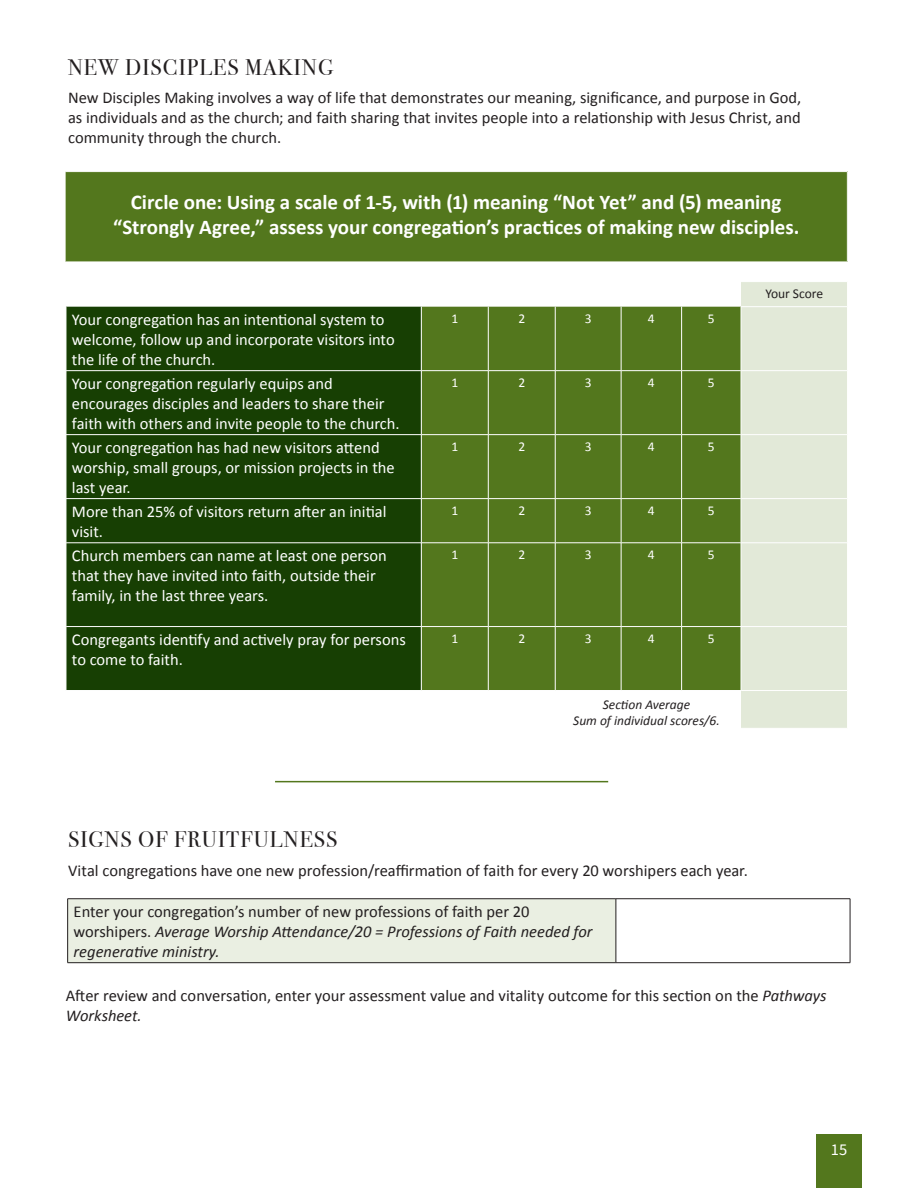
<style>
.page{position:relative;width:918px;height:1188px;background:#fff}
.page>*{position:absolute;margin:0;border:0;box-sizing:border-box;transform-origin:0 0}
._15_Bodoni_SubHeadin{font:22.5px "Bodoni Svty Two SCITCTT";letter-spacing:.05em;color:#231f20}
._12_C_Titillium_Web{font:700 21px/25.2px "Calibri";color:#fff;text-align:center}
.t1{font:16.5px/19.8px "Calibri";color:#fff}
._8_Source_Sans_Pro{font:16.5px/19.8px "Calibri";color:#231f20;text-align:justify}
.t2{font:italic 16.5px/19.8px "Calibri";color:#231f20}
._8_Source_Sans_Pro-2{font:16.5px "Source Sans Pro";color:#fff}
.t3{font:italic 13.5px/16.2px "Calibri";color:#231f20;text-align:center}
.t4{font:13.5px "Calibri";color:#fff}
.t5{font:13.5px "Calibri";color:#231f20}
.s1{font-style:normal}
.s2{font-style:italic}
</style>
<div class="page">
<div style="left:65px;top:172px;width:782px;height:90px;background:#53771d"></div>
<hr style="left:65px;top:172px;width:1px;height:90px;background:#fff">
<svg style="left:421px;top:306px;width:320px;height:1px"></svg>
<div style="left:741px;top:282px;width:106px;height:446px;background:#e2e9d8"></div>
<div style="left:67px;top:307px;width:354px;height:383px;background:#173f03"></div>
<div style="left:422px;top:307px;width:319px;height:383px;background:#53771d"></div>
<hr style="left:488px;top:307px;width:1px;height:63px;background:#fff">
<hr style="left:555px;top:307px;width:1px;height:63px;background:#fff">
<hr style="left:621px;top:307px;width:1px;height:63px;background:#fff">
<hr style="left:681px;top:307px;width:1px;height:63px;background:#fff">
<hr style="left:741px;top:306px;width:106px;height:1px;background:#fff">
<hr style="left:66px;top:370px;width:355px;height:1px;background:#fff">
<hr style="left:421px;top:370px;width:67px;height:1px;background:#fff">
<hr style="left:488px;top:370px;width:67px;height:1px;background:#fff">
<hr style="left:488px;top:371px;width:1px;height:63px;background:#fff">
<hr style="left:555px;top:370px;width:66px;height:1px;background:#fff">
<hr style="left:555px;top:371px;width:1px;height:63px;background:#fff">
<hr style="left:621px;top:370px;width:61px;height:1px;background:#fff">
<hr style="left:621px;top:371px;width:1px;height:63px;background:#fff">
<hr style="left:682px;top:370px;width:59px;height:1px;background:#fff">
<hr style="left:681px;top:371px;width:1px;height:63px;background:#fff">
<hr style="left:741px;top:370px;width:106px;height:1px;background:#fff">
<hr style="left:66px;top:434px;width:355px;height:1px;background:#fff">
<hr style="left:421px;top:434px;width:67px;height:1px;background:#fff">
<hr style="left:488px;top:434px;width:67px;height:1px;background:#fff">
<hr style="left:488px;top:435px;width:1px;height:63px;background:#fff">
<hr style="left:555px;top:434px;width:66px;height:1px;background:#fff">
<hr style="left:555px;top:435px;width:1px;height:63px;background:#fff">
<hr style="left:621px;top:434px;width:61px;height:1px;background:#fff">
<hr style="left:621px;top:435px;width:1px;height:63px;background:#fff">
<hr style="left:682px;top:434px;width:59px;height:1px;background:#fff">
<hr style="left:681px;top:435px;width:1px;height:63px;background:#fff">
<hr style="left:741px;top:434px;width:106px;height:1px;background:#fff">
<hr style="left:66px;top:498px;width:355px;height:1px;background:#fff">
<hr style="left:421px;top:498px;width:67px;height:1px;background:#fff">
<hr style="left:488px;top:498px;width:67px;height:1px;background:#fff">
<hr style="left:488px;top:499px;width:1px;height:44px;background:#fff">
<hr style="left:555px;top:498px;width:66px;height:1px;background:#fff">
<hr style="left:555px;top:499px;width:1px;height:44px;background:#fff">
<hr style="left:621px;top:498px;width:61px;height:1px;background:#fff">
<hr style="left:621px;top:499px;width:1px;height:44px;background:#fff">
<hr style="left:682px;top:498px;width:59px;height:1px;background:#fff">
<hr style="left:681px;top:499px;width:1px;height:44px;background:#fff">
<hr style="left:741px;top:498px;width:106px;height:1px;background:#fff">
<hr style="left:66px;top:543px;width:355px;height:1px;background:#fff">
<hr style="left:421px;top:543px;width:67px;height:1px;background:#fff">
<hr style="left:488px;top:543px;width:67px;height:1px;background:#fff">
<hr style="left:488px;top:543px;width:1px;height:83px;background:#fff">
<hr style="left:555px;top:543px;width:66px;height:1px;background:#fff">
<hr style="left:555px;top:543px;width:1px;height:83px;background:#fff">
<hr style="left:621px;top:543px;width:61px;height:1px;background:#fff">
<hr style="left:621px;top:543px;width:1px;height:83px;background:#fff">
<hr style="left:682px;top:543px;width:59px;height:1px;background:#fff">
<hr style="left:681px;top:543px;width:1px;height:83px;background:#fff">
<hr style="left:741px;top:543px;width:106px;height:1px;background:#fff">
<hr style="left:488px;top:627px;width:1px;height:63px;background:#fff">
<hr style="left:555px;top:627px;width:1px;height:63px;background:#fff">
<hr style="left:621px;top:627px;width:1px;height:63px;background:#fff">
<hr style="left:681px;top:627px;width:1px;height:63px;background:#fff">
<hr style="left:741px;top:307px;width:1px;height:64px;background:#fff">
<hr style="left:741px;top:371px;width:1px;height:64px;background:#fff">
<hr style="left:741px;top:435px;width:1px;height:64px;background:#fff">
<hr style="left:741px;top:499px;width:1px;height:44px;background:#fff">
<hr style="left:741px;top:543px;width:1px;height:83px;background:#fff">
<hr style="left:741px;top:627px;width:1px;height:63px;background:#fff">
<hr style="left:66px;top:626px;width:355px;height:1px;background:#fff">
<hr style="left:421px;top:626px;width:67px;height:1px;background:#fff">
<hr style="left:488px;top:626px;width:67px;height:1px;background:#fff">
<hr style="left:555px;top:626px;width:66px;height:1px;background:#fff">
<hr style="left:621px;top:626px;width:61px;height:1px;background:#fff">
<hr style="left:682px;top:626px;width:59px;height:1px;background:#fff">
<hr style="left:741px;top:626px;width:106px;height:1px;background:#fff">
<hr style="left:741px;top:690px;width:106px;height:1px;background:#fff">
<div style="left:68px;top:899px;width:548px;height:64px;background:#eaefe2"></div>
<hr style="left:67px;top:898px;width:549px;height:1px;background:#231f20">
<hr style="left:67px;top:899px;width:1px;height:64px;background:#231f20">
<hr style="left:616px;top:898px;width:234px;height:1px;background:#231f20">
<hr style="left:616px;top:899px;width:1px;height:64px;background:#231f20">
<hr style="left:850px;top:899px;width:1px;height:64px;background:#231f20">
<hr style="left:67px;top:962px;width:549px;height:1px;background:#231f20">
<hr style="left:616px;top:962px;width:234px;height:1px;background:#231f20">
<div style="left:816px;top:1134px;width:46px;height:54px;background:#53771d"></div>
<hr style="left:275px;top:781px;width:333px;height:1px;background:#53771d">
<p class="_15_Bodoni_SubHeadin" style="left:68px;top:54px;width:266px">NEW DISCIPLES MAKING</p>
<p class="_8_Source_Sans_Pro" style="left:68px;top:88px;width:735px">New Disciples Making involves a way of life that demonstrates our meaning, significance, and purpose in God, as individuals and as the church; and faith sharing that invites people into a relationship with Jesus Christ, and community through the church.</p>
<p class="_12_C_Titillium_Web" style="left:113px;top:190px;width:688px">Circle one: Using a scale of 1-5, with (1) meaning “Not Yet” and (5) meaning “Strongly Agree,” assess your congregation’s practices of making new disciples.</p>
<p class="t1" style="left:72px;top:309px;width:324px">Your congregation has an intentional system to welcome, follow up and incorporate visitors into the life of the church.</p>
<p class="t4" style="left:451px;top:309px;width:8px">1</p>
<p class="t4" style="left:518px;top:309px;width:8px">2</p>
<p class="t4" style="left:585px;top:309px;width:8px">3</p>
<p class="t4" style="left:648px;top:309px;width:8px">4</p>
<p class="t4" style="left:708px;top:309px;width:8px">5</p>
<p class="t1" style="left:72px;top:373px;width:262px">Your congregation regularly equips and</p>
<p class="t1" style="left:72px;top:393px;width:329px">encourages disciples and leaders to share their faith with others and invite people to the church.</p>
<p class="t4" style="left:451px;top:373px;width:8px">1</p>
<p class="t4" style="left:518px;top:373px;width:8px">2</p>
<p class="t4" style="left:585px;top:373px;width:8px">3</p>
<p class="t4" style="left:648px;top:373px;width:8px">4</p>
<p class="t4" style="left:708px;top:373px;width:8px">5</p>
<p class="t1" style="left:72px;top:437px;width:324px">Your congregation has had new visitors attend worship, small groups, or mission projects in the last year.</p>
<p class="t4" style="left:451px;top:437px;width:8px">1</p>
<p class="t4" style="left:518px;top:437px;width:8px">2</p>
<p class="t4" style="left:585px;top:437px;width:8px">3</p>
<p class="t4" style="left:648px;top:437px;width:8px">4</p>
<p class="t4" style="left:708px;top:437px;width:8px">5</p>
<p class="t1" style="left:72px;top:501px;width:316px">More than 25% of visitors return after an initial visit.</p>
<p class="t4" style="left:451px;top:501px;width:8px">1</p>
<p class="t4" style="left:518px;top:501px;width:8px">2</p>
<p class="t4" style="left:585px;top:501px;width:8px">3</p>
<p class="t4" style="left:648px;top:501px;width:8px">4</p>
<p class="t4" style="left:708px;top:501px;width:8px">5</p>
<p class="t1" style="left:72px;top:545px;width:316px">Church members can name at least one person that they have invited into faith, outside their</p>
<p class="t1" style="left:72px;top:585px;width:198px">family, in the last three years.</p>
<p class="t4" style="left:451px;top:545px;width:8px">1</p>
<p class="t4" style="left:518px;top:545px;width:8px">2</p>
<p class="t4" style="left:585px;top:545px;width:8px">3</p>
<p class="t4" style="left:648px;top:545px;width:8px">4</p>
<p class="t4" style="left:708px;top:545px;width:8px">5</p>
<p class="t1" style="left:72px;top:629px;width:335px">Congregants identify and actively pray for persons to come to faith.</p>
<p class="t4" style="left:451px;top:629px;width:8px">1</p>
<p class="t4" style="left:518px;top:629px;width:8px">2</p>
<p class="t4" style="left:585px;top:629px;width:8px">3</p>
<p class="t4" style="left:648px;top:629px;width:8px">4</p>
<p class="t4" style="left:708px;top:629px;width:8px">5</p>
<p class="t3" style="left:573px;top:696px;width:148px">Section Average<br>Sum of individual scores/6.</p>
<p class="t5" style="left:765px;top:284px;width:59px">Your Score</p>
<p class="_15_Bodoni_SubHeadin" style="left:68px;top:826px;width:271px">SIGNS OF FRUITFULNESS</p>
<p class="_8_Source_Sans_Pro" style="left:68px;top:860px;width:681px">Vital congregations have one new profession/reaffirmation of faith for every 20 worshipers each year.</p>
<p class="_8_Source_Sans_Pro" style="left:74px;top:901px;width:458px">Enter your congregation’s number of new professions of faith per 20</p>
<p class="t2" style="left:74px;top:921px;width:520px"><span class="s1">worshipers.</span> Average Worship Attendance/20 = Professions of Faith needed for regenerative ministry.</p>
<p class="_8_Source_Sans_Pro" style="left:66px;top:985px;width:762px">After review and conversation, enter your assessment value and vitality outcome for this section on the <span class="s2">Pathways<br>Worksheet.</span></p>
<p class="_8_Source_Sans_Pro-2" style="left:831px;top:1139px;width:18px">15</p>
</div>
